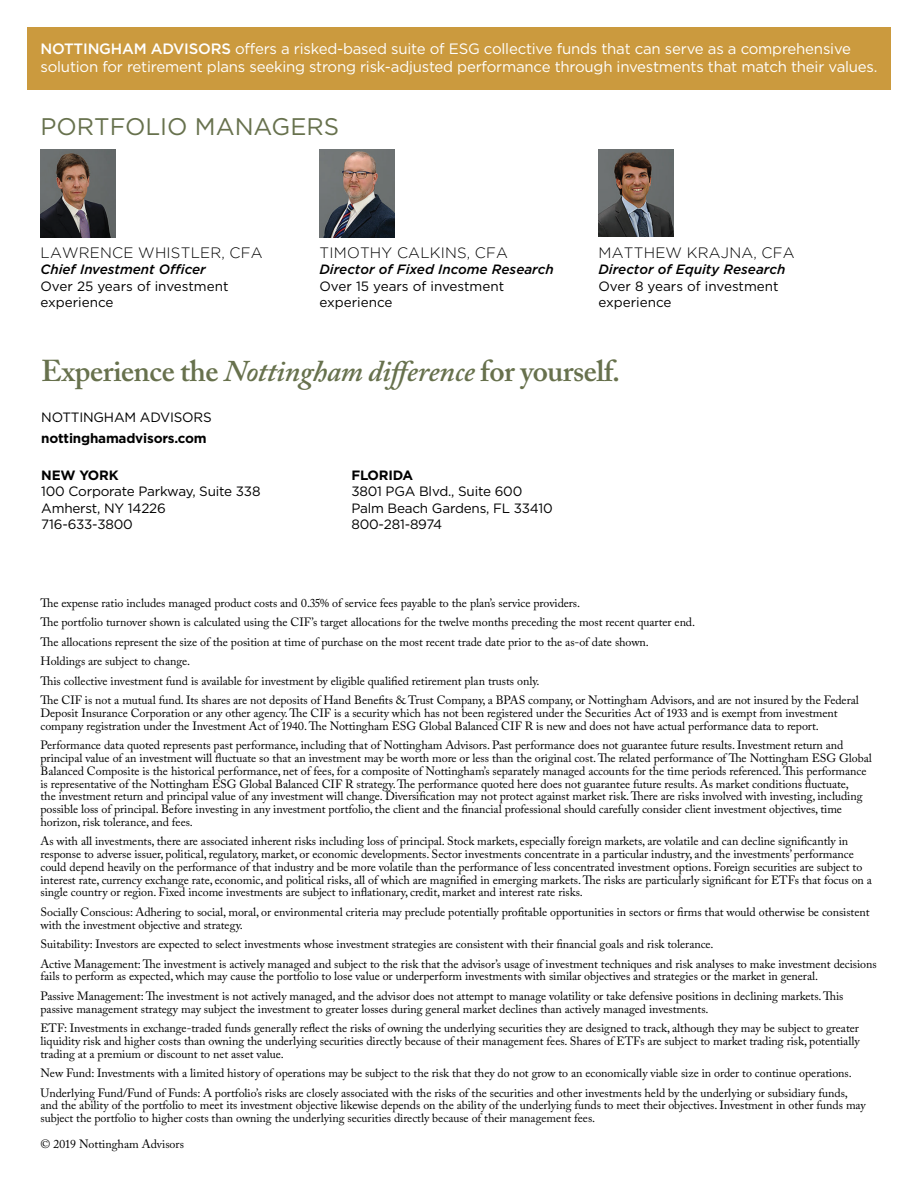
<style>
.page{position:relative;width:918px;height:1188px;background:#fff}
.page>*{position:absolute;margin:0;border:0;box-sizing:border-box;transform-origin:0 0}
.Body_Text{font:600 30px "Adobe Caslon Pro";letter-spacing:-.015em;color:#67714d}
.t1{font:24px "Gotham";color:#67714d}
.t2{font:15px/18px "Gotham";letter-spacing:-.015em;color:#fff}
.t3{font:300 15px "Gotham";letter-spacing:.015em;color:#000}
.Body_Text-2{font:13.5px/16.5px "Gotham";letter-spacing:-.015em;color:#000}
.t4{font:italic 500 13.5px "Gotham";color:#000}
.Body_Text-3{font:700 13.5px "Gotham";letter-spacing:-.015em;color:#000}
.Body_Text-4{font:12px/12.8px "Adobe Caslon Pro";letter-spacing:-.005em;color:#000}
.s1{font-weight:500}
.s2{font-style:italic}
</style>
<div class="page">
<img style="left:40px;top:150px;width:75px;height:87px">
<img style="left:320px;top:150px;width:74px;height:87px">
<img style="left:598px;top:150px;width:75px;height:87px">
<div style="left:27px;top:27px;width:864px;height:63px;background:#cb9a3e"></div>
<p class="t2" style="left:40px;top:40px;width:839px"><span class="s1">NOTTINGHAM ADVISORS</span> offers a risked-based suite of ESG collective funds that can serve as a comprehensive solution for retirement plans seeking strong risk-adjusted performance through investments that match their values.</p>
<p class="t1" style="left:40px;top:114px;width:300px">PORTFOLIO MANAGERS</p>
<p class="t3" style="left:41px;top:244px;width:224px">LAWRENCE WHISTLER, CFA</p>
<p class="t4" style="left:40px;top:262px;width:167px">Chief Investment Officer</p>
<p class="Body_Text-2" style="left:40px;top:277px;width:189px">Over 25 years of investment experience</p>
<p class="t3" style="left:320px;top:244px;width:190px">TIMOTHY CALKINS, CFA</p>
<p class="t4" style="left:320px;top:262px;width:236px">Director of Fixed Income Research</p>
<p class="Body_Text-2" style="left:320px;top:277px;width:186px">Over 15 years of investment experience</p>
<p class="t3" style="left:599px;top:244px;width:198px">MATTHEW KRAJNA, CFA</p>
<p class="t4" style="left:598px;top:262px;width:188px">Director of Equity Research</p>
<p class="Body_Text-2" style="left:598px;top:277px;width:182px">Over 8 years of investment experience</p>
<p class="Body_Text" style="left:41px;top:353px;width:581px">Experience the <span class="s2">Nottingham difference</span> for yourself.</p>
<p class="Body_Text-2" style="left:41px;top:409px;width:172px">NOTTINGHAM ADVISORS</p>
<p class="Body_Text-3" style="left:41px;top:431px;width:167px">nottinghamadvisors.com</p>
<p class="Body_Text-3" style="left:41px;top:467px;width:79px">NEW YORK</p>
<p class="Body_Text-2" style="left:41px;top:483px;width:221px">100 Corporate Parkway, Suite 338</p>
<p class="Body_Text-2" style="left:41px;top:500px;width:126px">Amherst, NY 14226</p>
<p class="Body_Text-2" style="left:41px;top:516px;width:93px">716-633-3800</p>
<p class="Body_Text-3" style="left:351px;top:467px;width:63px">FLORIDA</p>
<p class="Body_Text-2" style="left:351px;top:483px;width:173px">3801 PGA Blvd., Suite 600</p>
<p class="Body_Text-2" style="left:351px;top:500px;width:203px">Palm Beach Gardens, FL 33410</p>
<p class="Body_Text-2" style="left:351px;top:516px;width:92px">800-281-8974</p>
<p class="Body_Text-4" style="left:40px;top:596px;width:541px">The expense ratio includes managed product costs and 0.35% of service fees payable to the plan’s service providers.</p>
<p class="Body_Text-4" style="left:40px;top:616px;width:656px">The portfolio turnover shown is calculated using the CIF’s target allocations for the twelve months preceding the most recent quarter end.</p>
<p class="Body_Text-4" style="left:40px;top:635px;width:610px">The allocations represent the size of the position at time of purchase on the most recent trade date prior to the as-of date shown.</p>
<p class="Body_Text-4" style="left:40px;top:655px;width:151px">Holdings are subject to change.</p>
<p class="Body_Text-4" style="left:40px;top:674px;width:501px">This collective investment fund is available for investment by eligible qualified retirement plan trusts only.</p>
<p class="Body_Text-4" style="left:40px;top:694px;width:820px">The CIF is not a mutual fund. Its shares are not deposits of Hand Benefits &amp; Trust Company, a BPAS company, or Nottingham Advisors, and are not insured by the Federal<br>Deposit Insurance Corporation or any other agency. The CIF is a security which has not been registered under the Securities Act of 1933 and is exempt from investment company registration under the Investment Act of 1940. The Nottingham ESG Global Balanced CIF R is new and does not have actual performance data to report.</p>
<p class="Body_Text-4" style="left:40px;top:739px;width:833px">Performance data quoted represents past performance, including that of Nottingham Advisors. Past performance does not guarantee future results. Investment return and principal value of an investment will fluctuate so that an investment may be worth more or less than the original cost. The related performance of The Nottingham ESG Global Balanced Composite is the historical performance, net of fees, for a composite of Nottingham’s separately managed accounts for the time periods referenced. This performance is representative of the Nottingham ESG Global Balanced CIF R strategy. The performance quoted here does not guarantee future results. As market conditions fluctuate,<br>the investment return and principal value of any investment will change. Diversification may not protect against market risk. There are risks involved with investing, including possible loss of principal. Before investing in any investment portfolio, the client and the financial professional should carefully consider client investment objectives, time horizon, risk tolerance, and fees.</p>
<p class="Body_Text-4" style="left:40px;top:835px;width:833px">As with all investments, there are associated inherent risks including loss of principal. Stock markets, especially foreign markets, are volatile and can decline significantly in response to adverse issuer, political, regulatory, market, or economic developments. Sector investments concentrate in a particular industry, and the investments’ performance could depend heavily on the performance of that industry and be more volatile than the performance of less concentrated investment options. Foreign securities are subject to interest rate, currency exchange rate, economic, and political risks, all of which are magnified in emerging markets. The risks are particularly significant for ETFs that focus on a single country or region. Fixed income investments are subject to inflationary, credit, market and interest rate risks.</p>
<p class="Body_Text-4" style="left:40px;top:905px;width:831px">Socially Conscious: Adhering to social, moral, or environmental criteria may preclude potentially profitable opportunities in sectors or firms that would otherwise be consistent with the investment objective and strategy.</p>
<p class="Body_Text-4" style="left:40px;top:937px;width:675px">Suitability: Investors are expected to select investments whose investment strategies are consistent with their financial goals and risk tolerance.</p>
<p class="Body_Text-4" style="left:40px;top:957px;width:838px">Active Management: The investment is actively managed and subject to the risk that the advisor’s usage of investment techniques and risk analyses to make investment decisions fails to perform as expected, which may cause the portfolio to lose value or underperform investments with similar objectives and strategies or the market in general.</p>
<p class="Body_Text-4" style="left:40px;top:989px;width:805px">Passive Management: The investment is not actively managed, and the advisor does not attempt to manage volatility or take defensive positions in declining markets. This passive management strategy may subject the investment to greater losses during general market declines than actively managed investments.</p>
<p class="Body_Text-4" style="left:40px;top:1021px;width:821px;text-align:justify">ETF: Investments in exchange‐traded funds generally reflect the risks of owning the underlying securities they are designed to track, although they may be subject to greater liquidity risk and higher costs than owning the underlying securities directly because of their management fees. Shares of ETFs are subject to market trading risk, potentially trading at a premium or discount to net asset value.</p>
<p class="Body_Text-4" style="left:40px;top:1066px;width:813px">New Fund: Investments with a limited history of operations may be subject to the risk that they do not grow to an economically viable size in order to continue operations.</p>
<p class="Body_Text-4" style="left:40px;top:1086px;width:827px">Underlying Fund/Fund of Funds: A portfolio’s risks are closely associated with the risks of the securities and other investments held by the underlying or subsidiary funds, and the ability of the portfolio to meet its investment objective likewise depends on the ability of the underlying funds to meet their objectives. Investment in other funds may subject the portfolio to higher costs than owning the underlying securities directly because of their management fees.</p>
<p class="Body_Text-4" style="left:40px;top:1137px;width:145px">© 2019 Nottingham Advisors</p>
</div>
